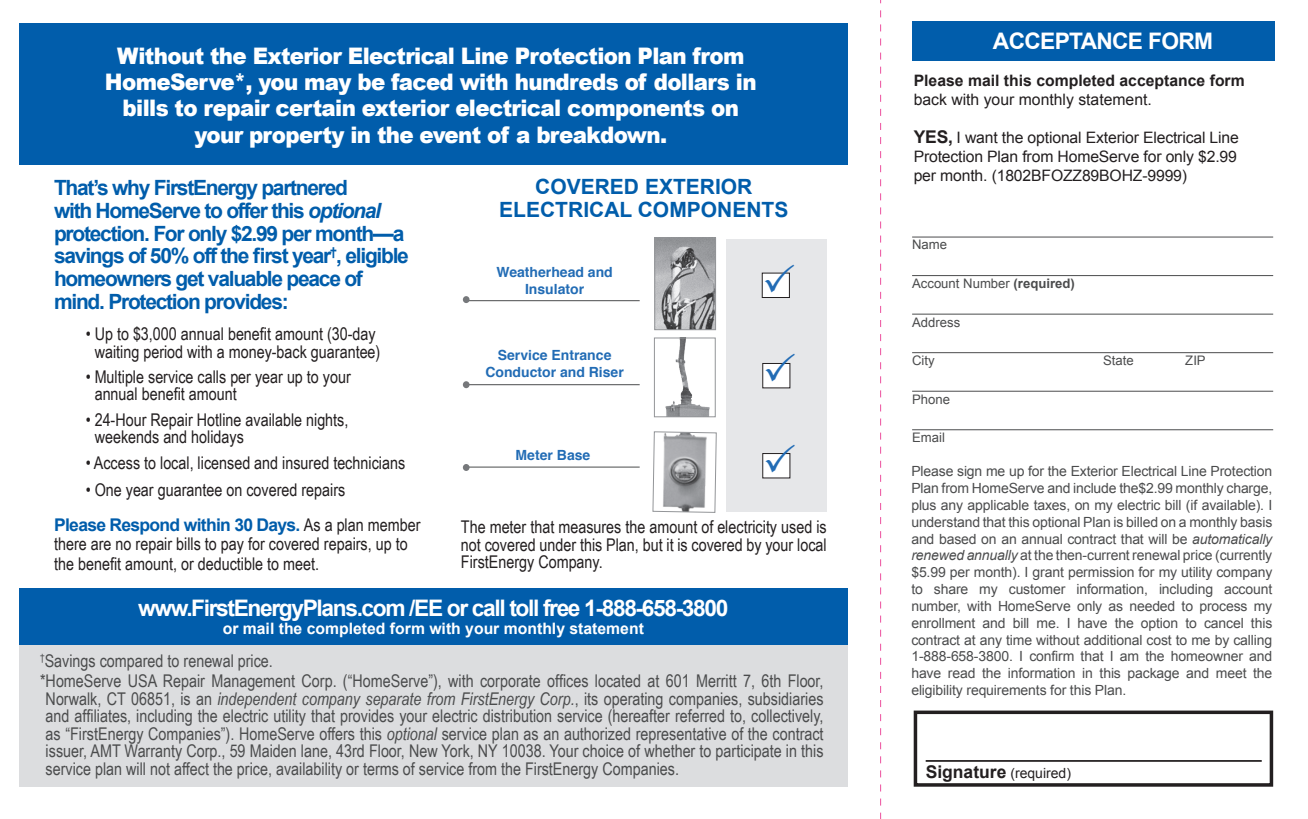
<style>
.page{position:relative;width:1308px;height:819px;background:#fff}
.page>*{position:absolute;margin:0;border:0;box-sizing:border-box;transform-origin:0 0}
.t1{font:900 22.75px/26.2px "Arial";letter-spacing:-.03em;color:#fff;text-align:center;scale:.94 1}
.t2{font:700 22.75px "Arial";letter-spacing:-.06em;color:#fff}
.t3{font:700 22.75px "Arial";letter-spacing:-.03em;color:#fff}
.t4{font:700 21px/22.8px "Arial";letter-spacing:-.06em;color:#015dab}
.t5{font:700 21px/23.4px "Arial";color:#015dab;text-align:center}
.t6{font:17.5px/17.5px "Arial Narrow";color:#4b4c4d}
.t7{font:17.5px/17.5px "Arial Narrow";color:#231f20}
.t8{font:700 17.5px "Arial";letter-spacing:-.04em;color:#015dab}
.t9{font:15.75px/18.9px "Arial";letter-spacing:-.01em;color:#231f20}
.t10{font:700 15.75px "Arial";color:#fff}
.t11{font:700 15.75px "Arial";color:#231f20}
.t12{font:14px/16.8px "Arial";letter-spacing:-.01em;color:#4b4c4d;text-align:justify}
.t13{font:700 14px/16.8px "Helvetica";color:#226cb5;text-align:center}
.t14{font:14px "Arial";color:#231f20}
.t15{font:13.12px "Arial";color:#4b4c4d}
.s1{font-style:italic}
.s2{font-family:"Arial Narrow";font-weight:400;color:#231f20}
.s3{font-weight:700;font-size:17.5px}
.s4{font-weight:700}
</style>
<div class="page">
<div style="left:19px;top:23px;width:828px;height:141px;background:#015dab"></div>
<hr style="left:912px;top:236px;width:360px;height:1px;background:#4b4c4d">
<hr style="left:912px;top:275px;width:360px;height:1px;background:#4b4c4d">
<hr style="left:912px;top:313px;width:360px;height:1px;background:#4b4c4d">
<hr style="left:912px;top:352px;width:360px;height:1px;background:#4b4c4d">
<hr style="left:912px;top:390px;width:360px;height:1px;background:#4b4c4d">
<hr style="left:912px;top:429px;width:360px;height:1px;background:#4b4c4d">
<div style="left:913px;top:710px;width:359px;height:76px;border:4px solid #231f20"></div>
<hr style="left:925px;top:759px;width:336px;height:2px;background:#231f20">
<div style="left:912px;top:21px;width:362px;height:39px;background:#015dab"></div>
<hr style="left:466px;top:300px;width:173px;height:1px;background:#4b4c4d">
<hr style="left:466px;top:384px;width:173px;height:1px;background:#4b4c4d">
<hr style="left:466px;top:466px;width:173px;height:1px;background:#4b4c4d">
<div style="left:726px;top:239px;width:100px;height:272px;background:#e6e7e9"></div>
<div style="left:762px;top:273px;width:27px;height:24px;background:#fff"></div>
<div style="left:761px;top:272px;width:28px;height:26px;border:1px solid #231f20"></div>
<div style="left:762px;top:453px;width:27px;height:24px;background:#fff"></div>
<div style="left:762px;top:453px;width:28px;height:25px;border:1px solid #231f20"></div>
<div style="left:762px;top:363px;width:27px;height:24px;background:#fff"></div>
<div style="left:762px;top:363px;width:28px;height:25px;border:1px solid #231f20"></div>
<div style="left:463px;top:296px;width:6px;height:7px;background:#76787b;border-radius:50%"></div>
<div style="left:463px;top:381px;width:6px;height:7px;background:#76787b;border-radius:50%"></div>
<svg style="left:463px;top:463px;width:6px;height:7px"></svg>
<img style="left:656px;top:239px;width:57px;height:89px">
<div style="left:654px;top:237px;width:61px;height:93px;border:1px solid #939598"></div>
<svg style="left:652px;top:431px;width:64px;height:81px"></svg>
<img style="left:665px;top:339px;width:45px;height:76px">
<div style="left:654px;top:337px;width:61px;height:80px;border:1px solid #939598"></div>
<div style="left:19px;top:638px;width:828px;height:148px;background:#dcdddf"></div>
<div style="left:19px;top:588px;width:828px;height:56px;background:#015dab"></div>
<svg style="left:880px;top:0;width:1px;height:818px"></svg>
<svg style="left:765px;top:272px;width:25px;height:20px"></svg>
<svg style="left:765px;top:453px;width:26px;height:18px"></svg>
<svg style="left:765px;top:363px;width:26px;height:18px"></svg>
<h1 class="t1" style="left:105px;top:42px;width:694px">Without the Exterior Electrical Line Protection Plan from HomeServe*, you may be faced with hundreds of dollars in bills to repair certain exterior electrical components on your property in the event of a breakdown.</h1>
<h2 class="t4" style="left:54px;top:177px;width:356px">That’s why FirstEnergy partnered<br>with HomeServe to offer this <span class="s1">optional </span>protection. For only $2.99 per month—a savings of 50% off the first year<sup>†</sup>, eligible homeowners get valuable peace of mind. Protection provides:</h2>
<p class="t7" style="left:86px;top:324px;width:296px;text-align:center">• Up to $3,000 annual benefit amount (30-day waiting period with a money-back guarantee)</p>
<p class="t7" style="left:95px;top:367px;width:258px;text-indent:-9px">• Multiple service calls per year up to your annual benefit amount</p>
<p class="t7" style="left:95px;top:410px;width:255px;text-indent:-9px">• 24-Hour Repair Hotline available nights, weekends and holidays</p>
<p class="t7" style="left:86px;top:453px;width:321px">• Access to local, licensed and insured technicians</p>
<p class="t7" style="left:86px;top:480px;width:261px">• One year guarantee on covered repairs</p>
<p class="t8" style="left:54px;top:513px;width:368px">Please Respond within 30 Days. <span class="s2">As a plan member</span></p>
<p class="t7" style="left:54px;top:533px;width:355px;line-height:19.2px">there are no repair bills to pay for covered repairs, up to the benefit amount, or deductible to meet.</p>
<h2 class="t5" style="left:499px;top:175px;width:290px">COVERED EXTERIOR<br>ELECTRICAL COMPONENTS</h2>
<p class="t13" style="left:496px;top:264px;width:118px">Weatherhead and<br>Insulator</p>
<p class="t13" style="left:485px;top:347px;width:140px">Service Entrance<br>Conductor and Riser</p>
<p class="t13" style="left:515px;top:446px;width:76px">Meter Base</p>
<p class="t7" style="left:461px;top:517px;width:367px;text-align:justify">The meter that measures the amount of electricity used is not covered under this Plan, but it is covered by your local FirstEnergy Company.</p>
<h1 class="t2" style="left:138px;top:592px;width:591px">www.FirstEnergyPlans.com /EE or call toll free 1-888-658-3800</h1>
<p class="t10" style="left:223px;top:617px;width:422px">or mail the completed form with your monthly statement</p>
<p class="t6" style="left:40px;top:649px;width:785px;line-height:19.9px"><sup>†</sup>Savings compared to renewal price.<br>*HomeServe USA Repair Management Corp. (“HomeServe”), with corporate offices located at 601 Merritt 7, 6th Floor,</p>
<p class="t6" style="left:46px;top:688px;width:779px;text-align:justify">Norwalk, CT 06851, is an <span class="s1">independent company separate from FirstEnergy Corp.</span>, its operating companies, subsidiaries and affiliates, including the electric utility that provides your electric distribution service (hereafter referred to, collectively, as “FirstEnergy Companies”). HomeServe offers this <span class="s1">optional</span> service plan as an authorized representative of the contract issuer, AMT Warranty Corp., 59 Maiden lane, 43rd Floor, New York, NY 10038. Your choice of whether to participate in this service plan will not affect the price, availability or terms of service from the FirstEnergy Companies.</p>
<h1 class="t3" style="left:992px;top:26px;width:222px">ACCEPTANCE FORM</h1>
<p class="t11" style="left:913px;top:70px;width:332px">Please mail this completed acceptance form</p>
<p class="t9" style="left:913px;top:90px;width:240px">back with your monthly statement.</p>
<p class="t9" style="left:913px;top:128px;width:327px"><span class="s3">YES,</span> I want the optional Exterior Electrical Line<br>Protection Plan from HomeServe for only $2.99 per month. (1802BFOZZ89BOHZ-9999)</p>
<p class="t15" style="left:912px;top:236px;width:37px">Name</p>
<p class="t15" style="left:912px;top:274px;width:164px">Account Number <span class="s4">(required)</span></p>
<p class="t15" style="left:912px;top:313px;width:50px">Address</p>
<p class="t15" style="left:912px;top:351px;width:24px">City</p>
<p class="t15" style="left:1102px;top:351px;width:32px">State</p>
<p class="t15" style="left:1185px;top:351px;width:22px">ZIP</p>
<p class="t15" style="left:912px;top:390px;width:39px">Phone</p>
<p class="t15" style="left:912px;top:428px;width:34px">Email</p>
<p class="t12" style="left:911px;top:463px;width:362px">Please sign me up for the Exterior Electrical Line Protection Plan from HomeServe and include the$2.99 monthly charge, plus any applicable taxes, on my electric bill (if available). I understand that this optional Plan is billed on a monthly basis and based on an annual contract that will be <span class="s1">automatically renewed annually</span> at the then-current renewal price (currently $5.99 per month). I grant permission for my utility company to share my customer information, including account number, with HomeServe only as needed to process my enrollment and bill me. I have the option to cancel this contract at any time without additional cost to me by calling 1-888-658-3800. I confirm that I am the homeowner and have read the information in this package and meet the eligibility requirements for this Plan.</p>
<p class="t14" style="left:925px;top:763px;width:147px"><span class="s3">Signature</span> (required)</p>
</div>
